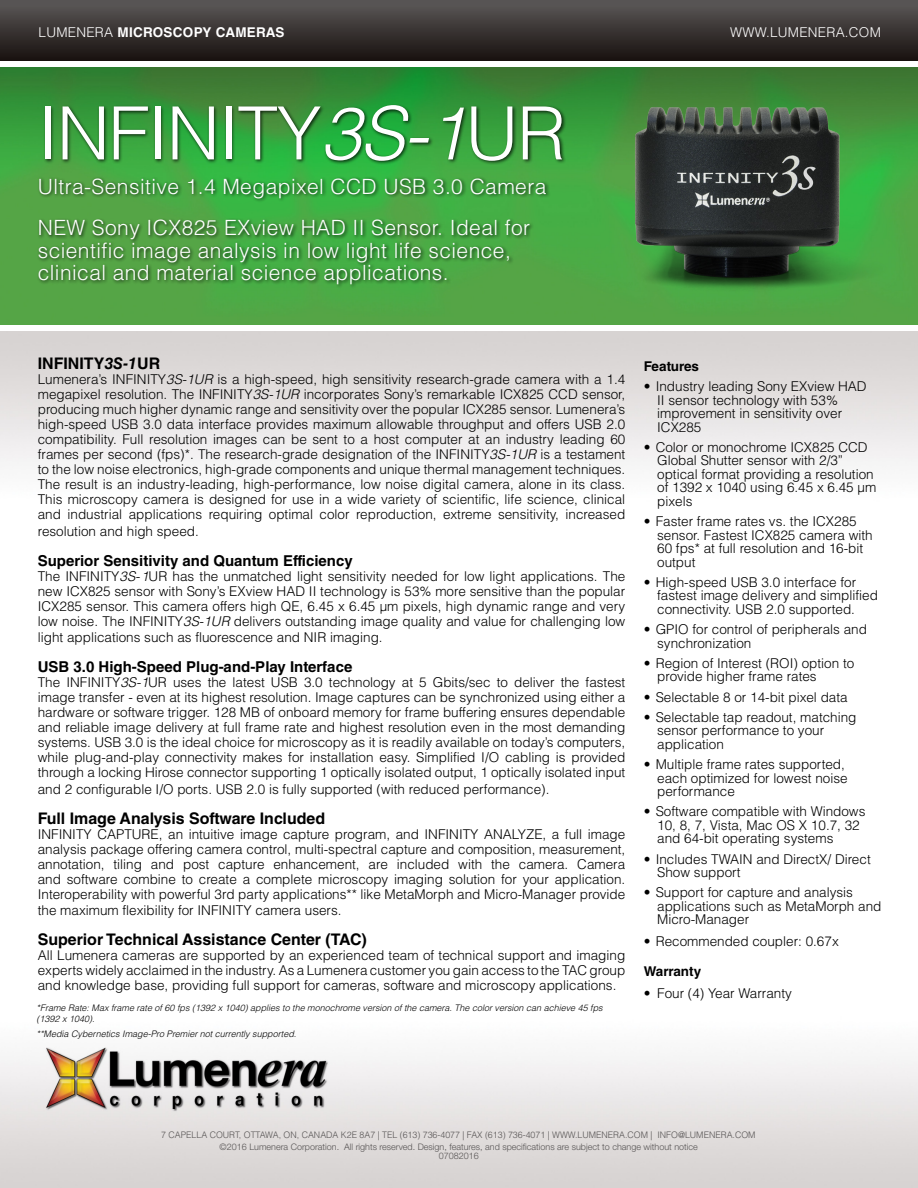
<style>
.page{position:relative;width:918px;height:1188px;background:#fff}
.page>*{position:absolute;margin:0;border:0;box-sizing:border-box;transform-origin:0 0}
.t1{font:300 73.5px "Helvetica LT Std";letter-spacing:-.02em;color:#fff}
.t2{font:300 21px/41.2px "Helvetica LT Std";letter-spacing:.02em;color:#fff}
.t3{font:700 15.9px "Helvetica LT Std";color:#000}
.t4{font:700 15px "Helvetica LT Std";color:#000}
.t5{font:300 13.5px/15px "Helvetica LT Std";color:#000}
.t6{font:700 13.5px "Helvetica LT Std";letter-spacing:.02em;color:#fff}
.t7{font:300 13.5px "Helvetica LT Std";letter-spacing:.02em;color:#fff}
.t8{font:700 13.5px "Helvetica LT Std";color:#000}
.t9{font:italic 300 9px/10.8px "Helvetica LT Std";color:#000}
.t10{font:300 9px/9px "Helvetica Neue LT Std";color:#575454;text-align:center}
.t11{font:300 9px "Helvetica LT Std";color:#575454}
.s1{font-weight:300}
.s2{font-style:italic}
</style>
<div class="page">
<div style="left:0;top:0;width:918px;height:60px;background:linear-gradient(to bottom,#5c5959,#1a1311)"></div>
<img style="left:0;top:1027px;width:918px;height:93px">
<img style="left:0;top:67px;width:918px;height:258px">
<div style="left:37px;top:104px;width:530px;height:185px;background:#000;opacity:.75"></div>
<img style="left:557px;top:67px;width:346px;height:265px">
<p class="t6" style="left:39px;top:24px;width:248px"><span class="s1">LUMENERA</span> MICROSCOPY CAMERAS</p>
<p class="t7" style="left:730px;top:23px;width:152px">WWW.LUMENERA.COM</p>
<h1 class="t1" style="left:38px;top:87px;width:530px">INFINITY<span class="s2">3S-1</span>UR</h1>
<h2 class="t2" style="left:38px;top:166px;width:510px">Ultra-Sensitive 1.4 Megapixel CCD USB 3.0 Camera<br>NEW Sony ICX825 EXview HAD II Sensor. Ideal for</h2>
<h2 class="t2" style="left:38px;top:239px;width:475px;line-height:22.5px">scientific image analysis in low light life science, clinical and material science applications.</h2>
<p class="t3" style="left:38px;top:354px;width:124px">INFINITY<span class="s2">3S-1</span>UR</p>
<p class="t5" style="left:38px;top:372px;width:589px;text-align:justify">Lumenera’s INFINITY<span class="s2">3S-1UR</span> is a high-speed, high sensitivity research-grade camera with a 1.4 megapixel resolution. The INFINITY<span class="s2">3S-1UR</span> incorporates Sony’s remarkable ICX825 CCD sensor, producing much higher dynamic range and sensitivity over the popular ICX285 sensor. Lumenera’s high-speed USB 3.0 data interface provides maximum allowable throughput and offers USB 2.0 compatibility. Full resolution images can be sent to a host computer at an industry leading 60 frames per second (fps)*. The research-grade designation of the INFINITY<span class="s2">3S-1UR</span> is a testament to the low noise electronics, high-grade components and unique thermal management techniques.<br>The result is an industry-leading, high-performance, low noise digital camera, alone in its class.<br>This microscopy camera is designed for use in a wide variety of scientific, life science, clinical and industrial applications requiring optimal color reproduction, extreme sensitivity, increased</p>
<p class="t5" style="left:38px;top:523px;width:163px">resolution and high speed.</p>
<p class="t4" style="left:38px;top:551px;width:316px">Superior Sensitivity and Quantum Efficiency</p>
<p class="t5" style="left:38px;top:568px;width:589px;text-align:justify">The INFINITY<span class="s2">3S-1</span>UR has the unmatched light sensitivity needed for low light applications. The new ICX825 sensor with Sony’s EXview HAD II technology is 53% more sensitive than the popular ICX285 sensor. This camera offers high QE, 6.45 x 6.45 µm pixels, high dynamic range and very low noise. The INFINITY<span class="s2">3S-1UR</span> delivers outstanding image quality and value for challenging low</p>
<p class="t5" style="left:38px;top:630px;width:346px">light applications such as fluorescence and NIR imaging.</p>
<p class="t4" style="left:38px;top:658px;width:316px">USB 3.0 High-Speed Plug-and-Play Interface</p>
<p class="t5" style="left:38px;top:675px;width:589px;text-align:justify">The INFINITY<span class="s2">3S-1</span>UR uses the latest USB 3.0 technology at 5 Gbits/sec to deliver the fastest image transfer - even at its highest resolution. Image captures can be synchronized using either a hardware or software trigger. 128 MB of onboard memory for frame buffering ensures dependable and reliable image delivery at full frame rate and highest resolution even in the most demanding systems. USB 3.0 is the ideal choice for microscopy as it is readily available on today’s computers, while plug-and-play connectivity makes for installation easy. Simplified I/O cabling is provided through a locking Hirose connector supporting 1 optically isolated output, 1 optically isolated input</p>
<p class="t5" style="left:38px;top:781px;width:513px">and 2 configurable I/O ports. USB 2.0 is fully supported (with reduced performance).</p>
<p class="t3" style="left:38px;top:808px;width:289px">Full Image Analysis Software Included</p>
<p class="t5" style="left:38px;top:826px;width:589px;text-align:justify">INFINITY CAPTURE, an intuitive image capture program, and INFINITY ANALYZE, a full image analysis package offering camera control, multi-spectral capture and composition, measurement, annotation, tiling and post capture enhancement, are included with the camera. Camera and software combine to create a complete microscopy imaging solution for your application.<br>Interoperability with powerful 3rd party applications** like MetaMorph and Micro-Manager provide</p>
<p class="t5" style="left:38px;top:903px;width:305px">the maximum flexibility for INFINITY camera users.</p>
<p class="t3" style="left:38px;top:930px;width:331px">Superior Technical Assistance Center (TAC)</p>
<p class="t5" style="left:38px;top:948px;width:589px;text-align:justify">All Lumenera cameras are supported by an experienced team of technical support and imaging experts widely acclaimed in the industry. As a Lumenera customer you gain access to the TAC group and knowledge base, providing full support for cameras, software and microscopy applications.</p>
<p class="t9" style="left:37px;top:1003px;width:568px">*Frame Rate: Max frame rate of 60 fps (1392 x 1040) applies to the monochrome version of the camera. The color version can achieve 45 fps (1392 x 1040).</p>
<p class="t9" style="left:37px;top:1029px;width:261px">**Media Cybernetics Image-Pro Premier not currently supported.</p>
<p class="t8" style="left:644px;top:358px;width:57px">Features</p>
<p class="t5" style="left:657px;top:380px;width:211px;line-height:13.5px;text-indent:-14px">• Industry leading Sony EXview HAD<br>II sensor technology with 53% improvement in sensitivity over<br>ICX285</p>
<p class="t5" style="left:657px;top:440px;width:221px;line-height:13.5px;text-indent:-14px">• Color or monochrome ICX825 CCD<br>Global Shutter sensor with 2/3” optical format providing a resolution of 1392 x 1040 using 6.45 x 6.45 μm pixels</p>
<p class="t5" style="left:657px;top:515px;width:217px;line-height:13.5px;text-indent:-14px">• Faster frame rates vs. the ICX285 sensor. Fastest ICX825 camera with<br>60 fps* at full resolution and 16-bit output</p>
<p class="t5" style="left:657px;top:575px;width:222px;line-height:13.5px;text-indent:-14px">• High-speed USB 3.0 interface for fastest image delivery and simplified connectivity. USB 2.0 supported.</p>
<p class="t5" style="left:657px;top:623px;width:211px;line-height:13.5px;text-indent:-14px">• GPIO for control of peripherals and synchronization</p>
<p class="t5" style="left:657px;top:656px;width:199px;line-height:13.5px;text-indent:-14px">• Region of Interest (ROI) option to provide higher frame rates</p>
<p class="t5" style="left:644px;top:689px;width:206px">• Selectable 8 or 14-bit pixel data</p>
<p class="t5" style="left:657px;top:710px;width:201px;line-height:13.5px;text-indent:-14px">• Selectable tap readout, matching sensor performance to your application</p>
<p class="t5" style="left:657px;top:758px;width:192px;line-height:13.5px;text-indent:-14px">• Multiple frame rates supported, each optimized for lowest noise performance</p>
<p class="t5" style="left:657px;top:805px;width:210px;line-height:13.5px;text-indent:-14px">• Software compatible with Windows<br>10, 8, 7, Vista, Mac OS X 10.7, 32 and 64-bit operating systems</p>
<p class="t5" style="left:657px;top:852px;width:215px;line-height:13.5px;text-indent:-14px">• Includes TWAIN and DirectX/ Direct<br>Show support</p>
<p class="t5" style="left:657px;top:886px;width:226px;line-height:13.5px;text-indent:-14px">• Support for capture and analysis applications such as MetaMorph and<br>Micro-Manager</p>
<p class="t5" style="left:644px;top:934px;width:197px">• Recommended coupler: 0.67x</p>
<p class="t8" style="left:644px;top:963px;width:59px">Warranty</p>
<p class="t5" style="left:644px;top:986px;width:150px">• Four (4) Year Warranty</p>
<p class="t11" style="left:161px;top:1129px;width:596px">7 CAPELLA COURT, OTTAWA, ON, CANADA K2E 8A7 | TEL (613) 736-4077 | FAX (613) 736-4071 | WWW.LUMENERA.COM | INFO@LUMENERA.COM</p>
<p class="t10" style="left:220px;top:1142px;width:480px">©2016 Lumenera Corporation. All rights reserved. Design, features, and specifications are subject to change without notice<br>07082016</p>
</div>
